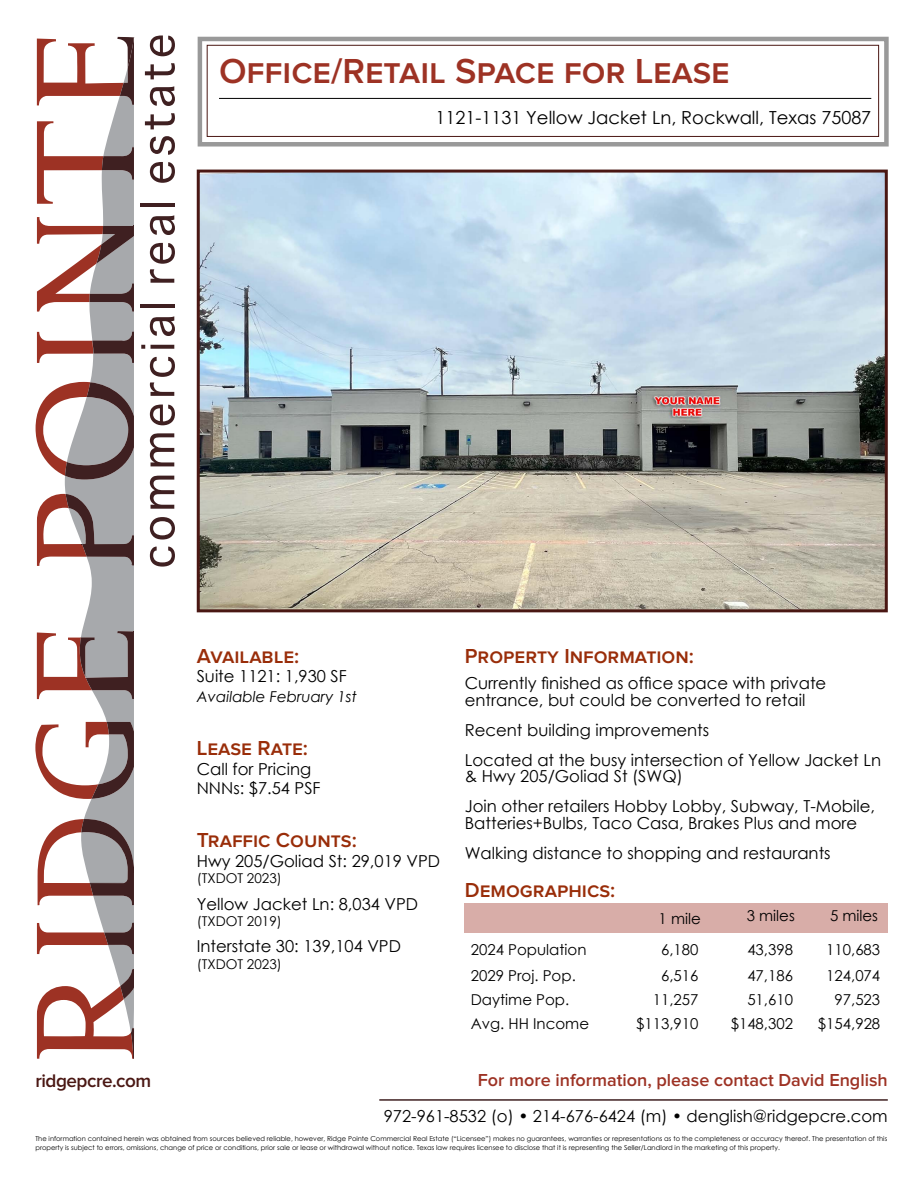
<style>
.page{position:relative;width:918px;height:1188px;background:#fff}
.page>*{position:absolute;margin:0;border:0;box-sizing:border-box;transform-origin:0 0}
.t1{font:600 36px "Proxima Nova";color:#9d3224}
.t2{font:600 21px "Proxima Nova";color:#992d09}
.t3{font:600 18.9px "Proxima Nova";color:#4a1713}
.t4{font:600 18px "Proxima Nova";color:#9d3224}
.t5{font:18px "Century Gothic";color:#000}
.t6{font:16.5px/30px "Century Gothic";color:#000}
.t7{font:15px "Century Gothic";color:#000}
.t8{font:italic 15px "Century Gothic";color:#000}
.t9{font:13.5px "Century Gothic";color:#000}
.t10{font:6.75px/9px "Century Gothic";color:#000}
</style>
<div class="page">
<svg style="left:35px;top:36px;width:100px;height:1023px"></svg>
<svg style="left:150px;top:547px;width:25px;height:20px"></svg>
<svg style="left:150px;top:517px;width:25px;height:23px"></svg>
<svg style="left:150px;top:476px;width:24px;height:33px"></svg>
<svg style="left:150px;top:433px;width:24px;height:33px"></svg>
<svg style="left:150px;top:405px;width:25px;height:20px"></svg>
<svg style="left:150px;top:357px;width:25px;height:39px"></svg>
<svg style="left:151px;top:345px;width:23px;height:4px"></svg>
<svg style="left:141px;top:345px;width:4px;height:4px"></svg>
<svg style="left:150px;top:316px;width:25px;height:20px"></svg>
<hr style="left:140px;top:304px;width:34px;height:4px;background:#3f2021">
<svg style="left:150px;top:243px;width:25px;height:40px"></svg>
<svg style="left:150px;top:215px;width:25px;height:20px"></svg>
<hr style="left:140px;top:203px;width:34px;height:4px;background:#3f2021">
<svg style="left:150px;top:162px;width:25px;height:21px"></svg>
<svg style="left:150px;top:136px;width:25px;height:19px"></svg>
<svg style="left:145px;top:113px;width:30px;height:16px"></svg>
<svg style="left:150px;top:86px;width:25px;height:20px"></svg>
<svg style="left:145px;top:63px;width:30px;height:16px"></svg>
<svg style="left:150px;top:35px;width:25px;height:21px"></svg>
<div style="left:128px;top:30px;width:10px;height:7px;background:#fff"></div>
<div style="left:198px;top:37px;width:691px;height:110px;background:#fff;border:4px solid #999"></div>
<div style="left:207px;top:45px;width:672px;height:92px;background:#fff;border:1px solid #4a1713"></div>
<hr style="left:219px;top:98px;width:652px;height:1px;background:#000">
<hr style="left:379px;top:1099px;width:509px;height:2px;background:#3f2021">
<img style="left:201px;top:174px;width:683px;height:434px">
<div style="left:197px;top:170px;width:691px;height:442px;border:3px solid #4a1713"></div>
<div style="left:465px;top:904px;width:423px;height:29px;background:#d8ada8"></div>
<h1 class="t1" style="left:219px;top:55px;width:512px">Office/Retail Space for Lease</h1>
<p class="t5" style="left:436px;top:105px;width:437px">1121-1131 Yellow Jacket Ln, Rockwall, Texas 75087</p>
<p class="t3" style="left:35px;top:1072px;width:117px">ridgepcre.com</p>
<p class="t2" style="left:197px;top:646px;width:104px">Available:</p>
<p class="t6" style="left:197px;top:661px;width:152px">Suite 1121: 1,930 SF</p>
<p class="t8" style="left:197px;top:686px;width:162px">Available February 1st</p>
<p class="t2" style="left:197px;top:738px;width:113px">Lease Rate:</p>
<p class="t6" style="left:197px;top:758px;width:125px;line-height:19.8px">Call for Pricing<br>NNNs: $7.54 PSF</p>
<p class="t2" style="left:197px;top:830px;width:161px">Traffic Counts:</p>
<p class="t6" style="left:197px;top:846px;width:245px">Hwy 205/Goliad St: 29,019 VPD</p>
<p class="t9" style="left:197px;top:869px;width:87px">(TXDOT 2023)</p>
<p class="t6" style="left:197px;top:888px;width:223px">Yellow Jacket Ln: 8,034 VPD</p>
<p class="t9" style="left:197px;top:911px;width:87px">(TXDOT 2019)</p>
<p class="t6" style="left:197px;top:931px;width:206px">Interstate 30: 139,104 VPD</p>
<p class="t9" style="left:197px;top:954px;width:87px">(TXDOT 2023)</p>
<p class="t2" style="left:465px;top:646px;width:231px">Property Information:</p>
<p class="t6" style="left:465px;top:675px;width:363px;line-height:16.5px">Currently finished as office space with private entrance, but could be converted to retail</p>
<p class="t6" style="left:465px;top:715px;width:418px">Recent building improvements<br>Located at the busy intersection of Yellow Jacket Ln</p>
<p class="t6" style="left:465px;top:761px;width:412px">&amp; Hwy 205/Goliad St (SWQ)<br>Join other retailers Hobby Lobby, Subway, T-Mobile,</p>
<p class="t6" style="left:465px;top:808px;width:394px">Batteries+Bulbs, Taco Casa, Brakes Plus and more<br>Walking distance to shopping and restaurants</p>
<p class="t2" style="left:465px;top:881px;width:152px">Demographics:</p>
<p class="t7" style="left:659px;top:908px;width:44px">1 mile</p>
<p class="t7" style="left:747px;top:906px;width:50px">3 miles</p>
<p class="t7" style="left:830px;top:906px;width:50px">5 miles</p>
<p class="t7" style="left:471px;top:939px;width:117px">2024 Population</p>
<p class="t7" style="left:661px;top:939px;width:39px">6,180</p>
<p class="t7" style="left:747px;top:939px;width:47px">43,398</p>
<p class="t7" style="left:826px;top:939px;width:56px">110,683</p>
<p class="t7" style="left:471px;top:965px;width:107px">2029 Proj. Pop.</p>
<p class="t7" style="left:661px;top:965px;width:39px">6,516</p>
<p class="t7" style="left:747px;top:965px;width:47px">47,186</p>
<p class="t7" style="left:826px;top:965px;width:56px">124,074</p>
<p class="t7" style="left:471px;top:989px;width:100px">Daytime Pop.</p>
<p class="t7" style="left:653px;top:989px;width:47px">11,257</p>
<p class="t7" style="left:747px;top:989px;width:47px">51,610</p>
<p class="t7" style="left:835px;top:989px;width:47px">97,523</p>
<p class="t7" style="left:471px;top:1013px;width:120px">Avg. HH Income</p>
<p class="t7" style="left:636px;top:1013px;width:64px">$113,910</p>
<p class="t7" style="left:731px;top:1013px;width:64px">$148,302</p>
<p class="t7" style="left:818px;top:1013px;width:64px">$154,928</p>
<p class="t4" style="left:478px;top:1072px;width:411px">For more information, please contact David English</p>
<p class="t6" style="left:384px;top:1101px;width:505px">972-961-8532 (o) • 214-676-6424 (m) • denglish@ridgepcre.com</p>
<p class="t10" style="left:35px;top:1134px;width:853px">The information contained herein was obtained from sources believed reliable, however, Ridge Pointe Commercial Real Estate (“Licensee”) makes no guarantees, warranties or representations as to the completeness or accuracy thereof. The presentation of this property is subject to errors, omissions, change of price or conditions, prior sale or lease or withdrawal without notice. Texas law requires licensee to disclose that it is representing the Seller/Landlord in the marketing of this property.</p>
</div>
